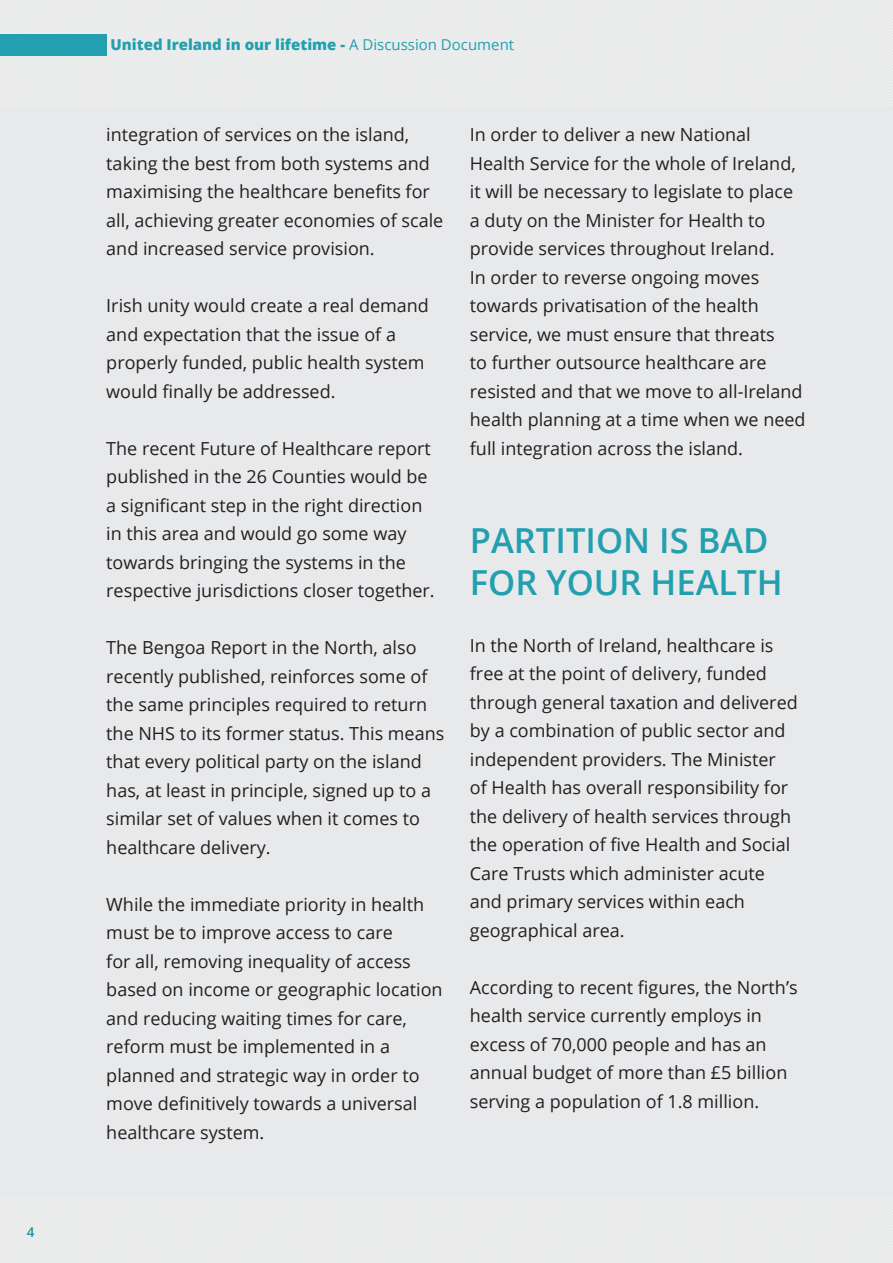
<style>
.page{position:relative;width:893px;height:1263px;background:#ebecec}
.page>*{position:absolute;margin:0;border:0;box-sizing:border-box;transform-origin:0 0}
.t1{font:600 34.5px/41.4px "Open Sans";color:#22a0b0}
.t2{font:18px/28.5px "Open Sans";color:#231f20}
.t3{font:800 15px "Open Sans";color:#22a0b0}
.t4{font:600 13.5px "Open Sans";color:#22a0b0}
.s1{font-weight:400}
</style>
<div class="page">
<div style="left:0;top:106px;width:893px;height:1091px;background:#e8e9ea"></div>
<div style="left:0;top:34px;width:106px;height:21px;background:#22a0b0"></div>
<p class="t4" style="left:27px;top:1223px;width:9px">4</p>
<p class="t3" style="left:111px;top:33px;width:405px">United Ireland in our lifetime - <span class="s1">A Discussion Document</span></p>
<p class="t2" style="left:106px;top:120px;width:339px">integration of services on the island, taking the best from both systems and maximising the healthcare benefits for all, achieving greater economies of scale and increased service provision.</p>
<p class="t2" style="left:106px;top:291px;width:324px">Irish unity would create a real demand and expectation that the issue of a properly funded, public health system would finally be addressed.</p>
<p class="t2" style="left:106px;top:434px;width:330px">The recent Future of Healthcare report published in the 26 Counties would be a significant step in the right direction in this area and would go some way towards bringing the systems in the respective jurisdictions closer together.</p>
<p class="t2" style="left:106px;top:633px;width:340px">The Bengoa Report in the North, also recently published, reinforces some of the same principles required to return the NHS to its former status. This means that every political party on the island has, at least in principle, signed up to a similar set of values when it comes to healthcare delivery.</p>
<p class="t2" style="left:106px;top:889px;width:338px">While the immediate priority in health must be to improve access to care<br>for all, removing inequality of access based on income or geographic location and reducing waiting times for care, reform must be implemented in a planned and strategic way in order to move definitively towards a universal healthcare system.</p>
<p class="t2" style="left:470px;top:120px;width:337px">In order to deliver a new National Health Service for the whole of Ireland, it will be necessary to legislate to place a duty on the Minister for Health to provide services throughout Ireland.<br>In order to reverse ongoing moves towards privatisation of the health service, we must ensure that threats<br>to further outsource healthcare are resisted and that we move to all-Ireland health planning at a time when we need full integration across the island.</p>
<h1 class="t1" style="left:470px;top:519px;width:308px">PARTITION IS BAD<br>FOR YOU R HEALTH</h1>
<p class="t2" style="left:470px;top:630px;width:329px">In the North of Ireland, healthcare is free at the point of delivery, funded through general taxation and delivered by a combination of public sector and independent providers. The Minister<br>of Health has overall responsibility for the delivery of health services through the operation of five Health and Social Care Trusts which administer acute and primary services within each geographical area.</p>
<p class="t2" style="left:470px;top:972px;width:329px">According to recent figures, the North’s health service currently employs in excess of 70,000 people and has an annual budget of more than £5 billion serving a population of 1.8 million.</p>
</div>
